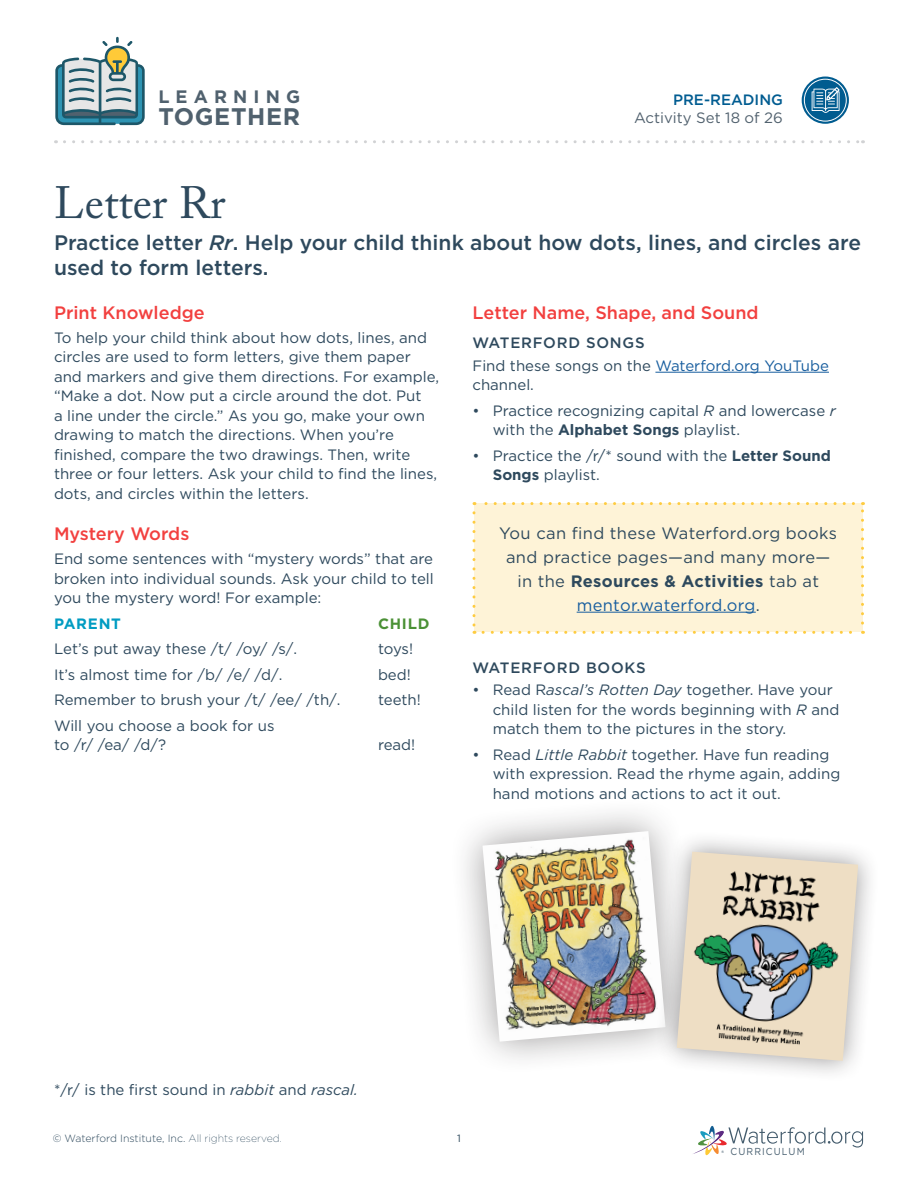
<style>
.page{position:relative;width:918px;height:1188px;background:#fff}
.page>*{position:absolute;margin:0;border:0;box-sizing:border-box;transform-origin:0 0}
.Title__First_Page{font:45px "Adobe Caslon Pro";color:#2e495d}
.t1{font:700 24px "Gotham";letter-spacing:.025em;color:#50616e}
.Objective{font:500 21px/25.5px "Gotham";color:#2e495d}
.Header_1{font:500 18px "Gotham";color:#f2403f}
.t2{font:700 18px "Gotham";letter-spacing:.34em;color:#50616e}
.Body_Text{font:16.5px/24px "Gotham";letter-spacing:.02em;color:#2e495d;text-align:center}
.Body_Text-2{font:15px/19.5px "Gotham";color:#2e495d}
.Header_2{font:500 15px "Gotham";letter-spacing:.05em;color:#2e495d}
.t3{font:15px "Gotham";color:#52626f}
.t4{font:500 15px "Gotham";color:#005c91}
.Body_Text-3{font:700 15px "Gotham";letter-spacing:.05em;color:#009cc2}
.Body_Text-4{font:700 15px "Gotham";letter-spacing:.05em;color:#4b9136}
.t5{font:300 10.5px "Gotham";color:#2e495d}
.t6{font:10.5px "Gotham";color:#2e495d}
.t7{font:10.05px "Gotham";letter-spacing:.12em;color:#445c6d;scale:.91 1}
.s1{font-style:italic}
.s2{color:#175d9e}
.s3{font-weight:700}
.s4{font-weight:200}
</style>
<div class="page">
<svg style="left:693px;top:1126px;width:170px;height:29px"></svg>
<svg style="left:802px;top:77px;width:47px;height:47px"></svg>
<svg style="left:804px;top:79px;width:43px;height:43px"></svg>
<svg style="left:64px;top:140px;width:799px;height:3px"></svg>
<svg style="left:55px;top:37px;width:90px;height:88px"></svg>
<hr style="left:655px;top:372px;width:174px;height:1px;background:#175d9e">
<div style="left:474px;top:504px;width:388px;height:128px;background:#fef3d7"></div>
<hr style="left:577px;top:612px;width:179px;height:1px;background:#175d9e">
<svg style="left:472px;top:513px;width:4px;height:121px"></svg>
<svg style="left:483px;top:631px;width:380px;height:3px"></svg>
<svg style="left:861px;top:502px;width:3px;height:121px"></svg>
<svg style="left:474px;top:502px;width:379px;height:3px"></svg>
<div style="left:449px;top:797px;width:250px;height:279px;background:#231f20;opacity:.45"></div>
<img style="left:482px;top:831px;width:173px;height:211px">
<div style="left:655px;top:830px;width:225px;height:253px;background:#231f20;opacity:.45"></div>
<img style="left:677px;top:852px;width:181px;height:209px">
<p class="t2" style="left:158px;top:84px;width:143px">LEARNING</p>
<h2 class="t1" style="left:158px;top:101px;width:143px">TOGETHER</h2>
<p class="t4" style="left:673px;top:90px;width:111px">PRE-READING</p>
<p class="t3" style="left:634px;top:108px;width:150px">Activity Set 18 of 26</p>
<p class="Title__First_Page" style="left:54px;top:176px;width:173px">Letter Rr</p>
<p class="Objective" style="left:54px;top:229px;width:809px">Practice letter <span class="s1">Rr</span>. Help your child think about how dots, lines, and circles are used to form letters.</p>
<p class="Header_1" style="left:54px;top:301px;width:152px">Print Knowledge</p>
<p class="Body_Text-2" style="left:54px;top:328px;width:387px">To help your child think about how dots, lines, and circles are used to form letters, give them paper and markers and give them directions. For example, “Make a dot. Now put a circle around the dot. Put<br>a line under the circle.” As you go, make your own drawing to match the directions. When you’re finished, compare the two drawings. Then, write three or four letters. Ask your child to find the lines, dots, and circles within the letters.</p>
<p class="Header_1" style="left:54px;top:522px;width:137px">Mystery Words</p>
<p class="Body_Text-2" style="left:54px;top:549px;width:381px;text-align:justify">End some sentences with “mystery words” that are broken into individual sounds. Ask your child to tell you the mystery word! For example:</p>
<p class="Body_Text-3" style="left:54px;top:613px;width:69px">PARENT</p>
<p class="Body_Text-4" style="left:378px;top:613px;width:53px">CHILD</p>
<p class="Body_Text-2" style="left:54px;top:639px;width:245px">Let’s put away these /t/ /oy/ /s/.</p>
<p class="Body_Text-2" style="left:378px;top:639px;width:37px">toys!</p>
<p class="Body_Text-2" style="left:54px;top:664px;width:230px">It’s almost time for /b/ /e/ /d/.</p>
<p class="Body_Text-2" style="left:378px;top:664px;width:34px">bed!</p>
<p class="Body_Text-2" style="left:54px;top:690px;width:288px">Remember to brush your /t/ /ee/ /th/.</p>
<p class="Body_Text-2" style="left:378px;top:690px;width:44px">teeth!</p>
<p class="Body_Text-2" style="left:54px;top:715px;width:222px">Will you choose a book for us to /r/ /ea/ /d/?</p>
<p class="Header_1" style="left:472px;top:301px;width:288px">Letter Name, Shape, and Sound</p>
<p class="Header_2" style="left:472px;top:333px;width:174px">WATERFORD SONGS</p>
<p class="Body_Text-2" style="left:472px;top:355px;width:358px">Find these songs on the <span class="s2">Waterford.org YouTube </span>channel.</p>
<p class="Body_Text-2" style="left:493px;top:400px;width:345px;text-indent:-20px">• Practice recognizing capital <span class="s1">R</span> and lowercase <span class="s1">r </span>with the <span class="s3">Alphabet Songs</span> playlist.</p>
<p class="Body_Text-2" style="left:493px;top:445px;width:340px;text-indent:-20px">• Practice the /r/* sound with the <span class="s3">Letter Sound<br>Songs</span> playlist.</p>
<p class="Body_Text" style="left:499px;top:520px;width:339px">You can find these Waterford.org books and practice pages—and many more— in the <span class="s3">Resources &amp; Activities</span> tab at <span class="s2">mentor.waterford.org</span>.</p>
<p class="Header_2" style="left:472px;top:658px;width:175px">WATERFORD BOOKS</p>
<p class="Body_Text-2" style="left:493px;top:680px;width:348px;text-indent:-20px">• Read R<span class="s1">ascal’s Rotten Day</span> together. Have your child listen for the words beginning with <span class="s1">R</span> and match them to the pictures in the story.</p>
<p class="Body_Text-2" style="left:493px;top:745px;width:349px;text-indent:-20px">• Read <span class="s1">Little Rabbit</span> together. Have fun reading with expression. Read the rhyme again, adding hand motions and actions to act it out.</p>
<p class="Body_Text-2" style="left:378px;top:735px;width:39px">read!</p>
<p class="Body_Text-2" style="left:54px;top:1079px;width:306px">*/r/ is the first sound in <span class="s1">rabbit</span> and <span class="s1">rascal.</span></p>
<p class="t5" style="left:53px;top:1132px;width:231px">© Waterford Institute, Inc. <span class="s4">All rights reserved.</span></p>
<p class="t6" style="left:457px;top:1132px;width:5px">1</p>
<p class="t7" style="left:731px;top:1145px;width:83px">CURRICULUM</p>
</div>
